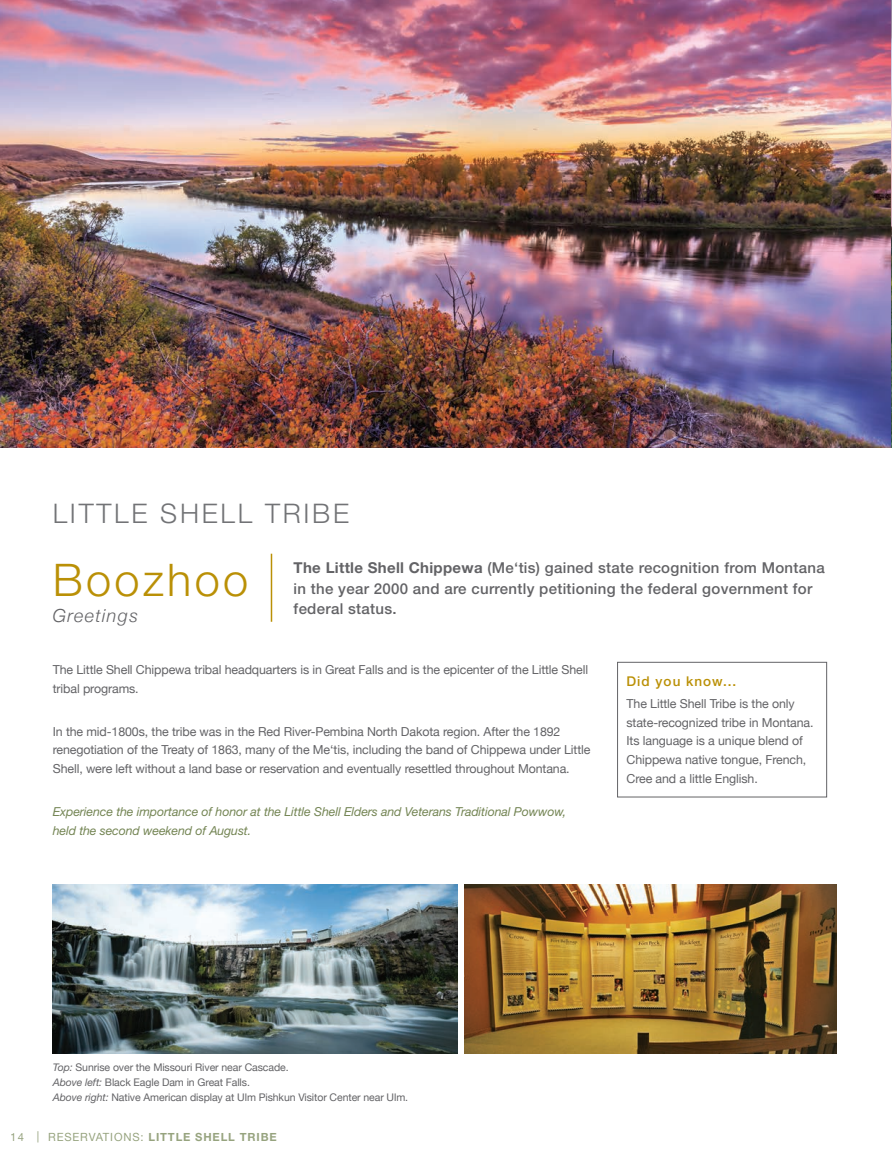
<style>
.page{position:relative;width:892px;height:1155px;background:#fff}
.page>*{position:absolute;margin:0;border:0;box-sizing:border-box;transform-origin:0 0}
.t1{font:300 45px "Helvetica Neue";letter-spacing:.075em;color:#ba9006}
.t2{font:300 27px "Helvetica Neue";letter-spacing:.1em;color:#727376}
.t3{font:italic 300 18px "Helvetica Neue";letter-spacing:.075em;color:#636366}
.Intro_Page_Paragraph{font:500 15px/20.2px "Helvetica Neue";letter-spacing:.02em;color:#636366}
.t4{font:500 13.5px "Helvetica Neue";letter-spacing:.075em;color:#ba9006}
.Standard_Body{font:12.3px/18.8px "Helvetica Neue";letter-spacing:-.01em;color:#636366}
.Standard_Body-2{font:italic 12.3px/18.8px "Helvetica Neue";letter-spacing:-.01em;color:#748554}
.t5{font:11.25px "Helvetica Neue";letter-spacing:.075em;color:#748554}
.t6{font:10.5px/15px "Helvetica Neue";letter-spacing:-.01em;color:#636366}
.s1{font-weight:700}
.s2{font-style:italic}
</style>
<div class="page">
<img style="left:0;top:0;width:891px;height:447px">
<img style="left:53px;top:884px;width:404px;height:169px">
<img style="left:464px;top:884px;width:372px;height:169px">
<div style="left:617px;top:662px;width:209px;height:135px;border:1px solid #636366"></div>
<hr style="left:270px;top:553px;width:2px;height:68px;background:#ba9006">
<p class="t2" style="left:53px;top:496px;width:298px">LITTLE SHELL TRIBE</p>
<p class="t1" style="left:53px;top:552px;width:197px">Boozhoo</p>
<p class="t3" style="left:53px;top:601px;width:87px">Greetings</p>
<p class="Intro_Page_Paragraph" style="left:293px;top:557px;width:532px"><span class="s1">The Little Shell Chippewa</span> (Me‘tis) gained state recognition from Montana in the year 2000 and are currently petitioning the federal government for federal status.</p>
<p class="Standard_Body" style="left:53px;top:660px;width:536px">The Little Shell Chippewa tribal headquarters is in Great Falls and is the epicenter of the Little Shell tribal programs.</p>
<p class="Standard_Body" style="left:53px;top:722px;width:539px">In the mid-1800s, the tribe was in the Red River-Pembina North Dakota region. After the 1892 renegotiation of the Treaty of 1863, many of the Me‘tis, including the band of Chippewa under Little<br>Shell, were left without a land base or reservation and eventually resettled throughout Montana.</p>
<p class="Standard_Body-2" style="left:53px;top:802px;width:514px">Experience the importance of honor at the Little Shell Elders and Veterans Traditional Powwow, held the second weekend of August.</p>
<p class="t4" style="left:626px;top:673px;width:111px">Did you know...</p>
<p class="Standard_Body" style="left:626px;top:694px;width:188px">The Little Shell Tribe is the only state-recognized tribe in Montana.<br>Its language is a unique blend of<br>Chippewa native tongue, French,<br>Cree and a little English.</p>
<p class="t6" style="left:53px;top:1060px;width:357px"><span class="s2">Top:</span> Sunrise over the Missouri River near Cascade.<br><span class="s2">Above left:</span> Black Eagle Dam in Great Falls.<br><span class="s2">Above right:</span> Native American display at Ulm Pishkun Visitor Center near Ulm.</p>
<p class="t5" style="left:11px;top:1128px;width:267px">14 | RESERVATIONS: <span class="s1">LITTLE SHELL TRIBE</span></p>
</div>
